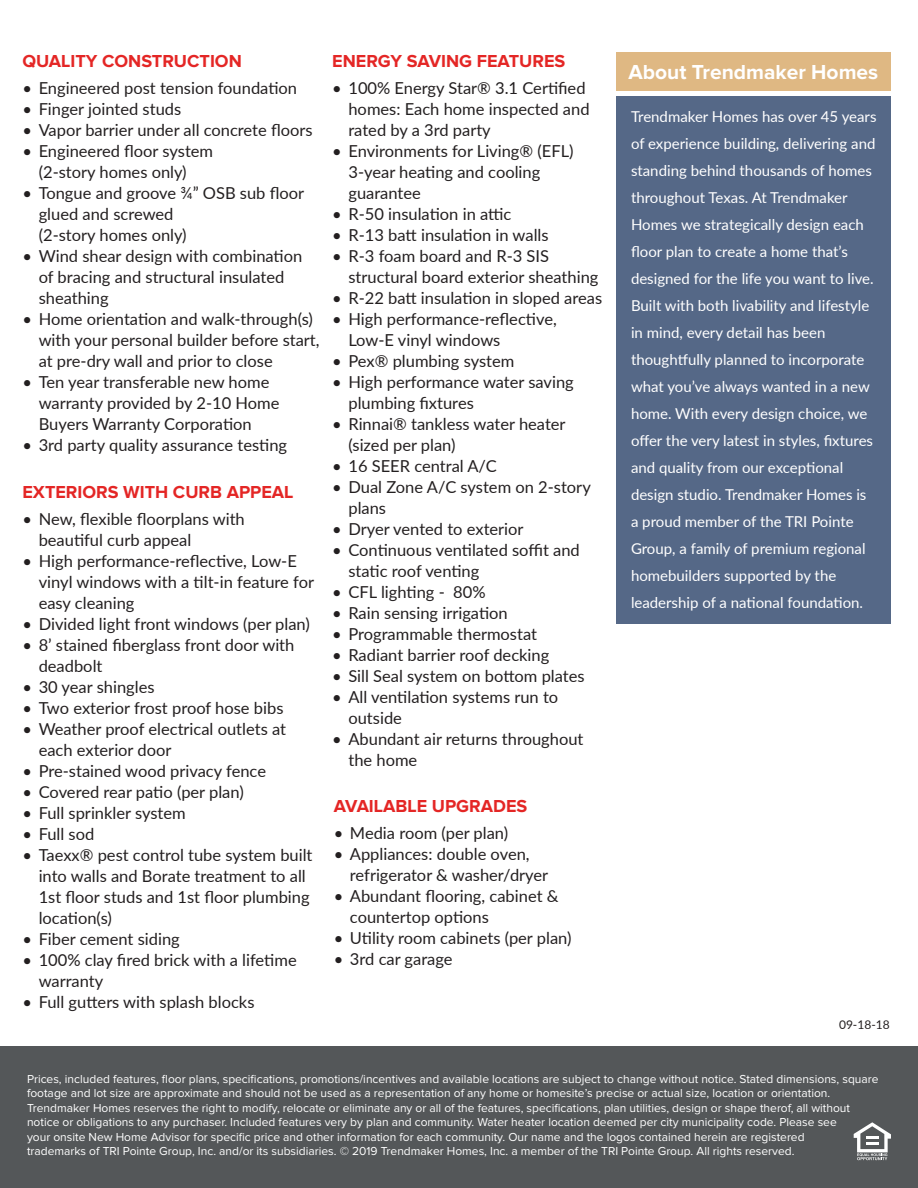
<style>
.page{position:relative;width:918px;height:1188px;background:#fff}
.page>*{position:absolute;margin:0;border:0;box-sizing:border-box;transform-origin:0 0}
.t1{font:700 21px "Proxima Nova";color:#fff}
.t2{font:700 18px "Proxima Nova";color:#e42625}
.t3{font:16.5px/21px "Lato";color:#231f20}
.t4{font:15px/27px "Lato";color:#fff}
.t5{font:12px/14.4px "Proxima Nova";color:#fff}
.t6{font:12px "Lato";color:#231f20}
</style>
<div class="page">
<div style="left:616px;top:52px;width:275px;height:39px;background:#dfb883"></div>
<div style="left:616px;top:97px;width:275px;height:527px;background:#556887"></div>
<div style="left:0;top:1047px;width:918px;height:141px;background:#545759"></div>
<svg style="left:854px;top:1122px;width:37px;height:38px"></svg>
<p class="t2" style="left:22px;top:50px;width:221px">QUALITY CONSTRUCTION</p>
<p class="t3" style="left:22px;top:77px;width:276px">• Engineered post tension foundation</p>
<p class="t3" style="left:22px;top:98px;width:160px">• Finger jointed studs</p>
<p class="t3" style="left:22px;top:119px;width:292px">• Vapor barrier under all concrete floors</p>
<p class="t3" style="left:39px;top:140px;width:176px;text-indent:-16px">• Engineered floor system (2-story homes only)</p>
<p class="t3" style="left:39px;top:182px;width:267px;text-indent:-16px">• Tongue and groove ¾” OSB sub floor glued and screwed<br>(2-story homes only)</p>
<p class="t3" style="left:39px;top:245px;width:265px;text-indent:-16px">• Wind shear design with combination of bracing and structural insulated sheathing</p>
<p class="t3" style="left:39px;top:308px;width:282px;text-indent:-16px">• Home orientation and walk-through(s) with your personal builder before start, at pre-dry wall and prior to close</p>
<p class="t3" style="left:39px;top:371px;width:242px;text-indent:-16px">• Ten year transferable new home warranty provided by 2-10 Home<br>Buyers Warranty Corporation</p>
<p class="t3" style="left:22px;top:434px;width:266px">• 3rd party quality assurance testing</p>
<p class="t2" style="left:22px;top:481px;width:273px">EXTERIORS WITH CURB APPEAL</p>
<p class="t3" style="left:39px;top:507px;width:208px;text-indent:-16px">• New, flexible floorplans with beautiful curb appeal</p>
<p class="t3" style="left:39px;top:549px;width:277px;text-indent:-16px">• High performance-reflective, Low-E vinyl windows with a tilt-in feature for easy cleaning</p>
<p class="t3" style="left:22px;top:612px;width:289px">• Divided light front windows (per plan)</p>
<p class="t3" style="left:39px;top:633px;width:257px;text-indent:-16px">• 8’ stained fiberglass front door with deadbolt</p>
<p class="t3" style="left:22px;top:675px;width:134px">• 30 year shingles</p>
<p class="t3" style="left:22px;top:696px;width:263px">• Two exterior frost proof hose bibs</p>
<p class="t3" style="left:39px;top:717px;width:249px;text-indent:-16px">• Weather proof electrical outlets at each exterior door</p>
<p class="t3" style="left:22px;top:759px;width:245px">• Pre-stained wood privacy fence</p>
<p class="t3" style="left:22px;top:780px;width:223px">• Covered rear patio (per plan)</p>
<p class="t3" style="left:22px;top:801px;width:165px">• Full sprinkler system</p>
<p class="t3" style="left:22px;top:822px;width:73px">• Full sod</p>
<p class="t3" style="left:39px;top:843px;width:275px;text-indent:-16px">• Taexx® pest control tube system built into walls and Borate treatment to all<br>1st floor studs and 1st floor plumbing location(s)</p>
<p class="t3" style="left:22px;top:927px;width:159px">• Fiber cement siding</p>
<p class="t3" style="left:39px;top:948px;width:260px;text-indent:-16px">• 100% clay fired brick with a lifetime warranty</p>
<p class="t3" style="left:22px;top:990px;width:234px">• Full gutters with splash blocks</p>
<p class="t2" style="left:332px;top:50px;width:235px">ENERGY SAVING FEATURES</p>
<p class="t3" style="left:348px;top:77px;width:243px;text-indent:-16px">• 100% Energy Star® 3.1 Certified homes: Each home inspected and rated by a 3rd party</p>
<p class="t3" style="left:348px;top:140px;width:227px;text-indent:-16px">• Environments for Living® (EFL)<br>3-year heating and cooling guarantee</p>
<p class="t3" style="left:332px;top:203px;width:181px">• R-50 insulation in attic</p>
<p class="t3" style="left:332px;top:224px;width:218px">• R-13 batt insulation in walls</p>
<p class="t3" style="left:348px;top:245px;width:252px;text-indent:-16px">• R-3 foam board and R-3 SIS structural board exterior sheathing</p>
<p class="t3" style="left:332px;top:287px;width:271px">• R-22 batt insulation in sloped areas</p>
<p class="t3" style="left:348px;top:308px;width:210px;text-indent:-16px">• High performance-reflective,<br>Low-E vinyl windows</p>
<p class="t3" style="left:332px;top:350px;width:184px">• Pex® plumbing system</p>
<p class="t3" style="left:348px;top:371px;width:227px;text-indent:-16px">• High performance water saving plumbing fixtures</p>
<p class="t3" style="left:348px;top:413px;width:219px;text-indent:-16px">• Rinnai® tankless water heater (sized per plan)</p>
<p class="t3" style="left:332px;top:455px;width:166px">• 16 SEER central A/C</p>
<p class="t3" style="left:348px;top:476px;width:244px;text-indent:-16px">• Dual Zone A/C system on 2-story plans</p>
<p class="t3" style="left:332px;top:518px;width:193px">• Dryer vented to exterior</p>
<p class="t3" style="left:348px;top:539px;width:233px;text-indent:-16px">• Continuous ventilated soffit and static roof venting</p>
<p class="t3" style="left:332px;top:581px;width:155px">• CFL lighting - 80%</p>
<p class="t3" style="left:332px;top:602px;width:177px">• Rain sensing irrigation</p>
<p class="t3" style="left:332px;top:623px;width:206px">• Programmable thermostat</p>
<p class="t3" style="left:332px;top:644px;width:219px">• Radiant barrier roof decking</p>
<p class="t3" style="left:332px;top:665px;width:254px">• Sill Seal system on bottom plates</p>
<p class="t3" style="left:348px;top:686px;width:211px;text-indent:-16px">• All ventilation systems run to outside</p>
<p class="t3" style="left:348px;top:728px;width:237px;text-indent:-16px">• Abundant air returns throughout the home</p>
<p class="t2" style="left:334px;top:796px;width:195px">AVAILABLE UPGRADES</p>
<p class="t3" style="left:334px;top:822px;width:176px">• Media room (per plan)</p>
<p class="t3" style="left:350px;top:843px;width:200px;text-indent:-16px">• Appliances: double oven, refrigerator &amp; washer/dryer</p>
<p class="t3" style="left:350px;top:885px;width:210px;text-indent:-16px">• Abundant flooring, cabinet &amp; countertop options</p>
<p class="t3" style="left:334px;top:927px;width:239px">• Utility room cabinets (per plan)</p>
<p class="t3" style="left:334px;top:948px;width:120px">• 3rd car garage</p>
<p class="t1" style="left:628px;top:60px;width:251px">About Trendmaker Homes</p>
<p class="t4" style="left:631px;top:102px;width:247px">Trendmaker Homes has over 45 years of experience building, delivering and standing behind thousands of homes throughout Texas. At Trendmaker Homes we strategically design each floor plan to create a home that’s designed for the life you want to live.<br>Built with both livability and lifestyle in mind, every detail has been</p>
<p class="t4" style="left:631px;top:345px;width:244px">thoughtfully planned to incorporate what you’ve always wanted in a new home. With every design choice, we offer the very latest in styles, fixtures and quality from our exceptional design studio. Trendmaker Homes is a proud member of the TRI Pointe Group, a family of premium regional homebuilders supported by the</p>
<p class="t4" style="left:631px;top:588px;width:234px">leadership of a national foundation.</p>
<p class="t6" style="left:839px;top:1016px;width:52px">09-18-18</p>
<p class="t5" style="left:27px;top:1072px;width:853px">Prices, included features, floor plans, specifications, promotions/incentives and available locations are subject to change without notice. Stated dimensions, square footage and lot size are approximate and should not be used as a representation of any home or homesite’s precise or actual size, location or orientation.</p>
<p class="t5" style="left:27px;top:1101px;width:825px">Trendmaker Homes reserves the right to modify, relocate or eliminate any or all of the features, specifications, plan utilities, design or shape therof, all without</p>
<p class="t5" style="left:27px;top:1115px;width:811px">notice or obligations to any purchaser. Included features very by plan and community. Water heater location deemed per city municipality code. Please see</p>
<p class="t5" style="left:27px;top:1130px;width:779px">your onsite New Home Advisor for specific price and other information for each community. Our name and the logos contained herein are registered</p>
<p class="t5" style="left:27px;top:1144px;width:769px">trademarks of TRI Pointe Group, Inc. and/or its subsidiaries. © 2019 Trendmaker Homes, Inc. a member of the TRI Pointe Group. All rights reserved.</p>
</div>
